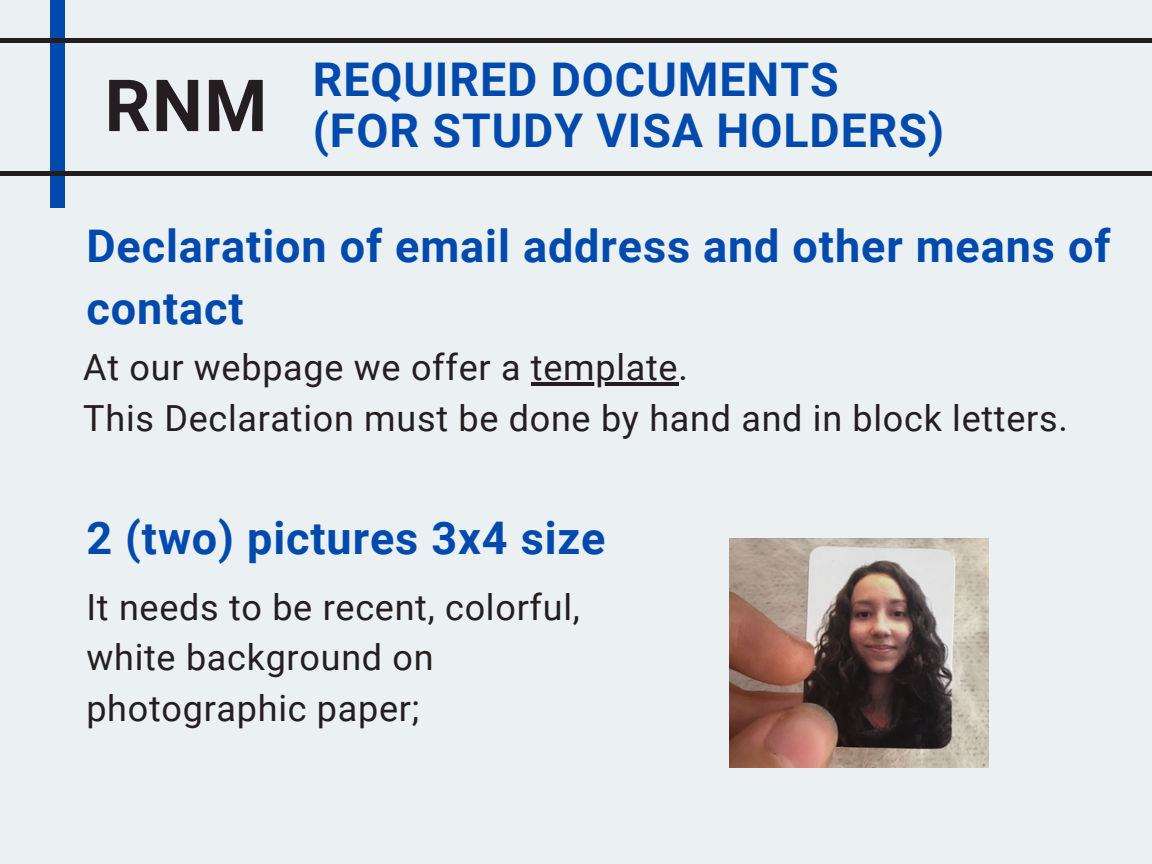
<style>
.page{position:relative;width:1152px;height:864px;background:#ebf0f2}
.page>*{position:absolute;margin:0;border:0;box-sizing:border-box;transform-origin:0 0}
.t1{font:700 72px "Roboto";color:#251e20}
.t2{font:700 46.5px/50.7px "Roboto";letter-spacing:.02em;color:#004aad}
.t3{font:700 45px/61.8px "Roboto";letter-spacing:.02em;color:#004aad}
.t4{font:36px/50.7px "Roboto";letter-spacing:.02em;color:#251e20}
</style>
<div class="page">
<div style="left:50px;top:0;width:15px;height:208px;background:#004aad"></div>
<div style="left:0;top:171px;width:1152px;height:5px;background:#251e20"></div>
<div style="left:0;top:38px;width:1152px;height:5px;background:#251e20"></div>
<img style="left:729px;top:539px;width:259px;height:228px">
<hr style="left:531px;top:382px;width:147px;height:4px;background:#251e20">
<h1 class="t1" style="left:105px;top:64px;width:164px">RNM</h1>
<h3 class="t2" style="left:313px;top:55px;width:633px">REQUIRED DOCUMENTS (FOR STUDY VISA HOLDERS)</h3>
<h3 class="t3" style="left:86px;top:216px;width:1026px">Declaration of email address and other means of contact</h3>
<p class="t4" style="left:83px;top:342px;width:606px">At our webpage we offer a template.</p>
<p class="t4" style="left:83px;top:393px;width:986px">This Declaration must be done by hand and in block letters.</p>
<p class="t3" style="left:86px;top:508px;width:521px">2 (two) pictures 3x4 size</p>
<p class="t4" style="left:86px;top:582px;width:495px">It needs to be recent, colorful, white background on photographic paper;</p>
</div>
